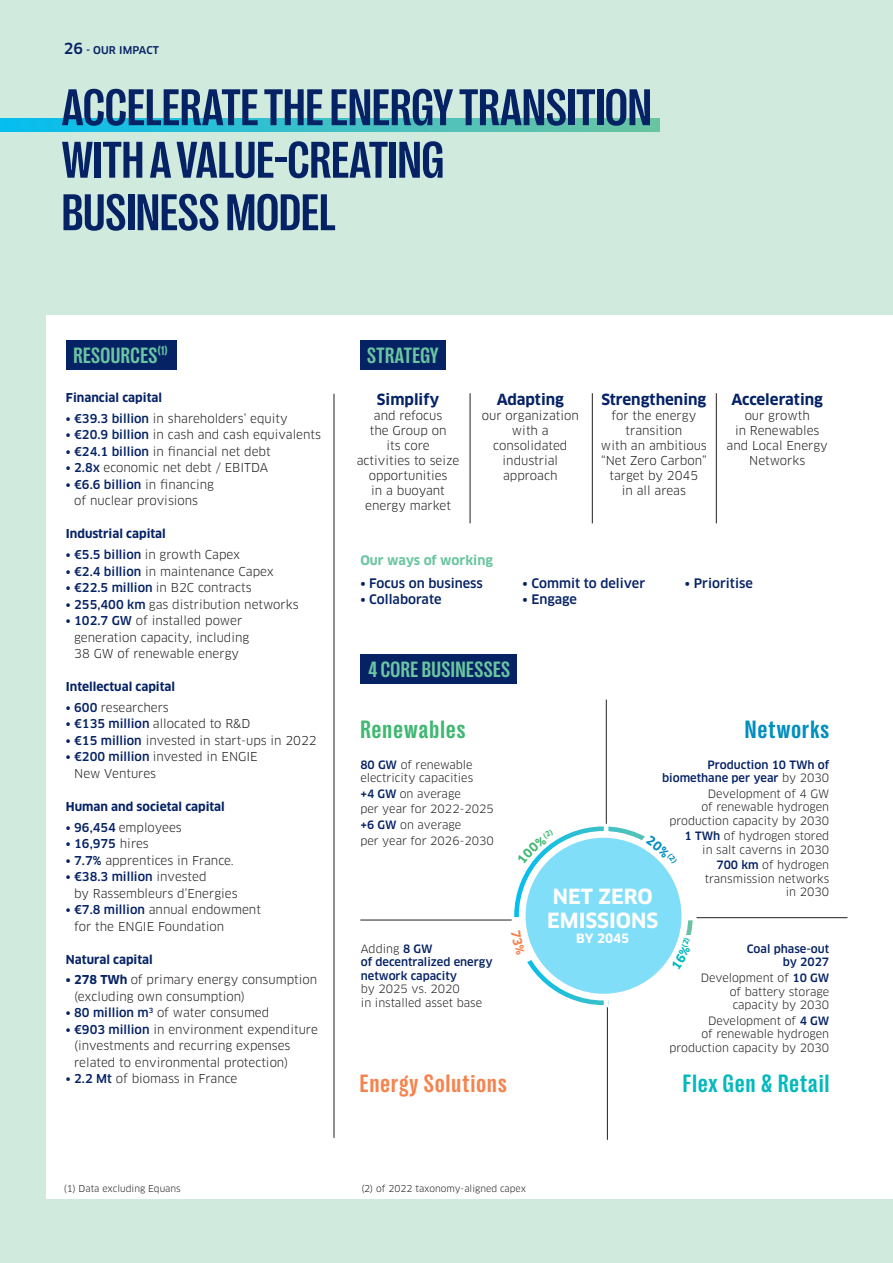
<style>
.page{position:relative;width:893px;height:1263px;background:#d1eade}
.page>*{position:absolute;margin:0;border:0;box-sizing:border-box;transform-origin:0 0}
.t1{font:700 condensed 52.5px "Right Grotesk";color:#052265}
.t2{font:700 condensed 25.5px "Right Grotesk";letter-spacing:.05em;color:#f5834e}
.t3{font:700 condensed 25.5px "Right Grotesk";letter-spacing:.05em;color:#03b9bd}
.t4{font:700 condensed 25.5px "Right Grotesk";letter-spacing:.05em;color:#40b872}
.t5{font:700 condensed 25.5px "Right Grotesk";letter-spacing:.05em;color:#008fc0}
.t6{font:700 condensed 22.5px "Right Grotesk";letter-spacing:.02em;color:#6ac5a0}
.t7{font:700 20.4px/24.6px "Clan OT";color:#fff}
.t8{font:700 15px "Clan OT";color:#052265}
.t9{font:500 12.9px "Clan OT";color:#052265}
.t10{font:700 12.9px "Clan OT";letter-spacing:-.005em;color:#6ac5a0}
.t11{font:700 12.6px "Clan OT";color:#fff}
.t12{font:12px/15px "Clan OT";color:#231f20}
.t13{font:700 12px "Clan OT";color:#052265}
.t14{font:500 12px "Clan OT";color:#052265}
.t15{font:11.25px/13.5px "Clan OT";color:#231f20;text-align:right}
.t16{font:500 11.25px/13.5px "Clan OT";color:#052265;text-align:right}
.t17{font:500 10.5px "Clan OT";letter-spacing:.01em;color:#052265}
.t18{font:9.3px "Clan OT";color:#231f20}
.s1{font-size:15px}
.s2{font-weight:500;color:#052265}
.s3{font-weight:400;color:#231f20}
.s4{font-weight:700;color:#052265}
</style>
<div class="page">
<div style="left:47px;top:316px;width:846px;height:883px;background:#fff"></div>
<hr style="left:334px;top:394px;width:1px;height:744px;background:#231f20">
<hr style="left:470px;top:393px;width:1px;height:130px;background:#231f20">
<hr style="left:592px;top:393px;width:1px;height:130px;background:#231f20">
<hr style="left:716px;top:393px;width:1px;height:130px;background:#231f20">
<div style="left:526px;top:838px;width:155px;height:156px;background:#81def8;border-radius:50%"></div>
<hr style="left:691px;top:917px;width:156px;height:1px;background:#231f20">
<hr style="left:360px;top:920px;width:157px;height:1px;background:#231f20">
<hr style="left:606px;top:699px;width:1px;height:129px;background:#231f20">
<hr style="left:607px;top:1001px;width:1px;height:139px;background:#231f20">
<div style="left:512px;top:917px;width:8px;height:5px;background:#fff"></div>
<svg style="left:0;top:118px;width:660px;height:14px;background:#3bc0c7"></svg>
<div style="left:66px;top:340px;width:110px;height:30px;background:#052265"></div>
<div style="left:360px;top:340px;width:85px;height:30px;background:#052265"></div>
<div style="left:360px;top:654px;width:157px;height:30px;background:#052265"></div>
<svg style="left:531px;top:841px;width:23px;height:23px"></svg>
<svg style="left:525px;top:921px;width:7px;height:44px"></svg>
<svg style="left:604px;top:936px;width:75px;height:72px"></svg>
<svg style="left:637px;top:834px;width:62px;height:86px"></svg>
<p class="t17" style="left:64px;top:44px;width:97px"><span class="s1">26</span> - OUR IMPACT</p>
<p class="t1" style="left:62px;top:80px;width:592px">ACCELERATE THE ENERGY TRANSITION</p>
<p class="t1" style="left:62px;top:133px;width:384px">WITH A VALUE-CREATING</p>
<p class="t1" style="left:62px;top:185px;width:276px">BUSINESS MODEL</p>
<p class="t6" style="left:73px;top:343px;width:96px">RESOURCES<sup>(1)</sup></p>
<p class="t6" style="left:367px;top:343px;width:73px">STRATEGY</p>
<p class="t13" style="left:66px;top:391px;width:98px">Financial capital</p>
<p class="t12" style="left:66px;top:411px;width:223px"><span class="s2">• €39.3 billion</span> in shareholders’ equity</p>
<p class="t12" style="left:66px;top:427px;width:257px"><span class="s2">• €20.9 billion</span> in cash and cash equivalents</p>
<p class="t12" style="left:66px;top:444px;width:206px"><span class="s2">• €24.1 billion</span> in financial net debt</p>
<p class="t12" style="left:66px;top:460px;width:204px"><span class="s2">• 2.8x</span> economic net debt / EBITDA</p>
<p class="t12" style="left:74px;top:476px;width:141px;line-height:16.5px;text-indent:-8px"><span class="s2">• €6.6 billion</span> in financing of nuclear provisions</p>
<p class="t13" style="left:66px;top:527px;width:101px">Industrial capital</p>
<p class="t12" style="left:66px;top:547px;width:176px"><span class="s2">• €5.5 billion</span> in growth Capex</p>
<p class="t12" style="left:66px;top:564px;width:209px"><span class="s2">• €2.4 billion</span> in maintenance Capex</p>
<p class="t12" style="left:66px;top:580px;width:187px"><span class="s2">• €22.5 million</span> in B2C contracts</p>
<p class="t12" style="left:66px;top:597px;width:234px"><span class="s2">• 255,400 km</span> gas distribution networks</p>
<p class="t12" style="left:74px;top:612px;width:177px;line-height:16.5px;text-indent:-8px"><span class="s2">• 102.7 GW</span> of installed power generation capacity, including<br>38 GW of renewable energy</p>
<p class="t13" style="left:66px;top:680px;width:111px">Intellectual capital</p>
<p class="t12" style="left:66px;top:700px;width:104px"><span class="s2">• 600</span> researchers</p>
<p class="t12" style="left:66px;top:716px;width:186px"><span class="s2">• €135 million</span> allocated to R&amp;D</p>
<p class="t12" style="left:66px;top:733px;width:252px"><span class="s2">• €15 million</span> invested in start-ups in 2022</p>
<p class="t12" style="left:74px;top:749px;width:185px;line-height:16.5px;text-indent:-8px"><span class="s2">• €200 million</span> invested in ENGIE<br>New Ventures</p>
<p class="t13" style="left:66px;top:799px;width:161px">Human and societal capital</p>
<p class="t12" style="left:66px;top:820px;width:117px"><span class="s2">• 96,454</span> employees</p>
<p class="t14" style="left:66px;top:837px;width:84px">• 16,975 <span class="s3">hires</span></p>
<p class="t12" style="left:66px;top:853px;width:169px"><span class="s2">• 7.7%</span> apprentices in France.</p>
<p class="t12" style="left:74px;top:868px;width:165px;line-height:16.5px;text-indent:-8px"><span class="s2">• €38.3 million</span> invested<br>by Rassembleurs d’Energies</p>
<p class="t12" style="left:74px;top:901px;width:188px;line-height:16.5px;text-indent:-8px"><span class="s2">• €7.8 million</span> annual endowment for the ENGIE Foundation</p>
<p class="t13" style="left:66px;top:952px;width:88px">Natural capital</p>
<p class="t12" style="left:74px;top:972px;width:245px;line-height:16.5px;text-indent:-8px"><span class="s4">• 278 TWh</span> of primary energy consumption (excluding own consumption)</p>
<p class="t12" style="left:66px;top:1005px;width:205px"><span class="s2">• 80 million m</span><sup>3</sup> of water consumed</p>
<p class="t12" style="left:74px;top:1021px;width:245px;line-height:16.5px;text-indent:-8px"><span class="s2">• €903 million</span> in environment expenditure (investments and recurring expenses related to environmental protection)</p>
<p class="t12" style="left:66px;top:1071px;width:173px"><span class="s2">• 2.2 Mt</span> of biomass in France</p>
<p class="t8" style="left:377px;top:390px;width:64px">Simplify</p>
<p class="t12" style="left:370px;top:408px;width:78px;text-align:center">and refocus the Group on its core</p>
<p class="t12" style="left:357px;top:453px;width:104px;text-align:center">activities to seize opportunities<br>in a buoyant energy market</p>
<p class="t8" style="left:497px;top:390px;width:69px">Adapting</p>
<p class="t12" style="left:482px;top:408px;width:99px">our organization</p>
<p class="t12" style="left:493px;top:423px;width:76px;text-align:center">with a consolidated industrial approach</p>
<p class="t10" style="left:360px;top:553px;width:134px">Our ways of working</p>
<p class="t8" style="left:601px;top:390px;width:107px">Strengthening</p>
<p class="t12" style="left:601px;top:408px;width:107px;text-align:center">for the energy transition<br>with an ambitious “Net Zero Carbon” target by 2045<br>in all areas</p>
<p class="t8" style="left:731px;top:390px;width:93px">Accelerating</p>
<p class="t12" style="left:745px;top:408px;width:67px">our growth</p>
<p class="t12" style="left:727px;top:423px;width:103px;text-align:center">in Renewables and Local Energy<br>Networks</p>
<p class="t9" style="left:360px;top:575px;width:124px">• Focus on business</p>
<p class="t9" style="left:360px;top:592px;width:83px">• Collaborate</p>
<p class="t9" style="left:523px;top:575px;width:124px">• Commit to deliver</p>
<p class="t9" style="left:523px;top:592px;width:56px">• Engage</p>
<p class="t6" style="left:368px;top:657px;width:143px">4 CORE BUSINESSES</p>
<p class="t9" style="left:685px;top:575px;width:69px">• Prioritise</p>
<p class="t4" style="left:360px;top:716px;width:107px">Renewables</p>
<p class="t5" style="left:745px;top:716px;width:86px">Networks</p>
<p class="t16" style="left:662px;top:758px;width:169px">Production 10 TWh of biomethane per year <span class="s3">by 2030</span></p>
<p class="t15" style="left:669px;top:787px;width:161px">Development of 4 GW<br>of renewable hydrogen production capacity by 2030</p>
<p class="t15" style="left:685px;top:829px;width:146px"><span class="s2">1 TWh</span> of hydrogen stored in salt caverns in 2030</p>
<p class="t15" style="left:705px;top:858px;width:126px"><span class="s2">700 km</span> of hydrogen transmission networks in 2030</p>
<p class="t15" style="left:360px;top:758px;width:114px;text-align:left"><span class="s2">80 GW</span> of renewable electricity capacities</p>
<p class="t15" style="left:360px;top:787px;width:102px"><span class="s2">+4 GW</span> on average</p>
<p class="t15" style="left:360px;top:802px;width:135px">per year for 2022-2025</p>
<p class="t15" style="left:360px;top:818px;width:102px"><span class="s2">+6 GW</span> on average</p>
<p class="t15" style="left:360px;top:834px;width:135px">per year for 2026-2030</p>
<p class="t7" style="left:547px;top:884px;width:113px">NET ZERO<br>EMISSIONS</p>
<p class="t11" style="left:576px;top:931px;width:55px">BY 2045</p>
<p class="t15" style="left:361px;top:942px;width:133px;text-align:left">Adding <span class="s2">8 GW<br>of decentralized energy network capacity<br></span>by 2025 vs. 2020<br>in installed asset base</p>
<p class="t16" style="left:747px;top:942px;width:84px">Coal phase-out by 2027</p>
<p class="t15" style="left:730px;top:971px;width:101px;text-align:justify;text-indent:-29px">Development of <span class="s2">10 GW </span>of battery storage capacity by 2030</p>
<p class="t15" style="left:669px;top:1014px;width:161px">Development of <span class="s2">4 GW<br></span>of renewable hydrogen production capacity by 2030</p>
<p class="t2" style="left:360px;top:1070px;width:149px">Energy Solutions</p>
<p class="t3" style="left:683px;top:1070px;width:148px">Flex Gen &amp; Retail</p>
<p class="t18" style="left:64px;top:1183px;width:118px">(1) Data excluding Equans</p>
<p class="t18" style="left:361px;top:1183px;width:166px">(2) of 2022 taxonomy-aligned capex</p>
</div>
